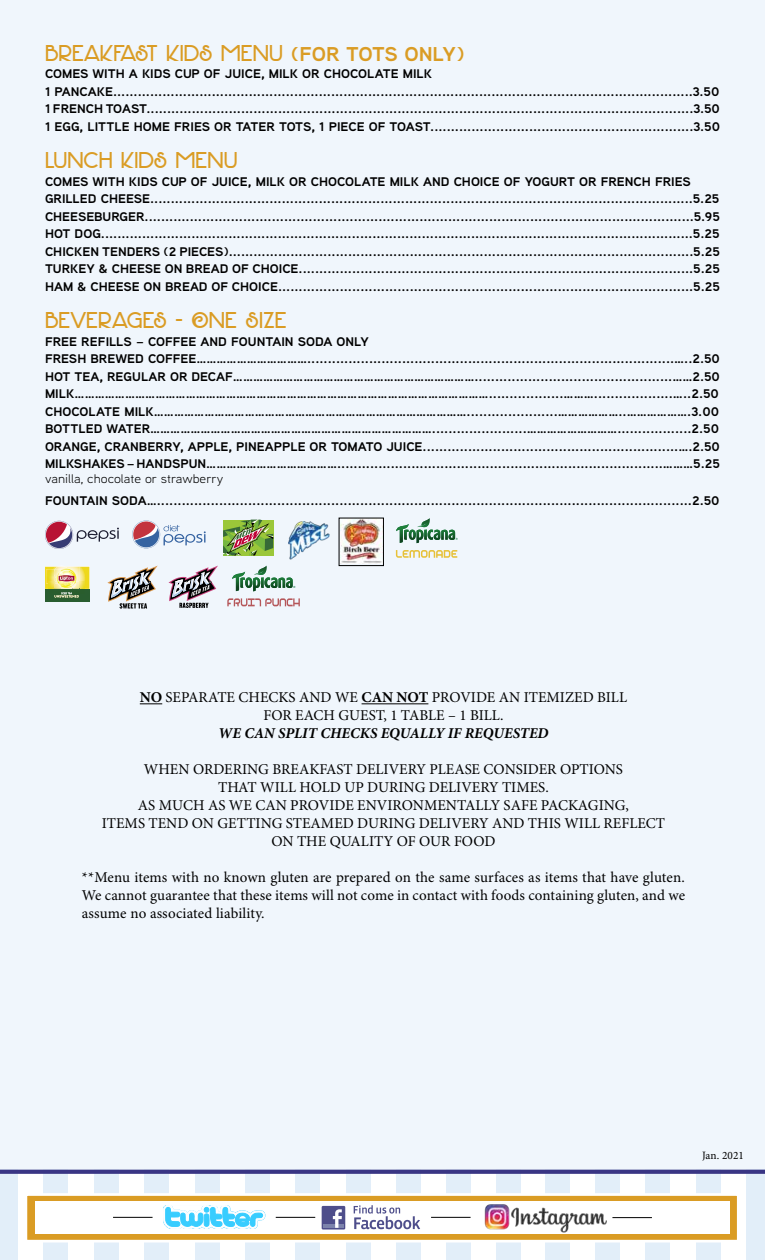
<style>
.page{position:relative;width:765px;height:1260px;background:#fff}
.page>*{position:absolute;margin:0;border:0;box-sizing:border-box;transform-origin:0 0}
.t1{font:20px "DK Hofstad";letter-spacing:-.025em;color:#da9c24}
.t2{font:20px "DK Hofstad";color:#da9c24}
.t3{font:15px/18px "Minion Pro";color:#000;text-align:center}
.t4{font:italic 700 15px "Minion Pro";color:#000}
.t5{font:700 12.5px/17.5px "Aaux Next Wide";color:#000}
.t6{font:12.5px "Aaux Next Wide";color:#000}
.t7{font:11.25px "Minion Pro";letter-spacing:.01em;color:#000}
.s1{font-family:"Aaux Next Wide";font-weight:700}
.s2{font-weight:700}
</style>
<div class="page">
<div style="left:497px;top:1169px;width:24px;height:91px;background:#e2eef9"></div>
<div style="left:746px;top:1169px;width:19px;height:91px;background:#e2eef9"></div>
<div style="left:296px;top:1169px;width:24px;height:91px;background:#e2eef9"></div>
<div style="left:545px;top:1169px;width:25px;height:91px;background:#e2eef9"></div>
<div style="left:94px;top:1169px;width:24px;height:91px;background:#e2eef9"></div>
<div style="left:396px;top:1169px;width:24px;height:91px;background:#e2eef9"></div>
<div style="left:646px;top:1169px;width:24px;height:91px;background:#e2eef9"></div>
<div style="left:195px;top:1169px;width:24px;height:91px;background:#e2eef9"></div>
<div style="left:0;top:1169px;width:18px;height:91px;background:#e2eef9"></div>
<div style="left:446px;top:1169px;width:25px;height:91px;background:#e2eef9"></div>
<div style="left:696px;top:1169px;width:24px;height:91px;background:#e2eef9"></div>
<div style="left:245px;top:1169px;width:25px;height:91px;background:#e2eef9"></div>
<div style="left:44px;top:1169px;width:24px;height:91px;background:#e2eef9"></div>
<div style="left:346px;top:1169px;width:24px;height:91px;background:#e2eef9"></div>
<div style="left:596px;top:1169px;width:24px;height:91px;background:#e2eef9"></div>
<div style="left:145px;top:1169px;width:24px;height:91px;background:#e2eef9"></div>
<div style="left:0;top:1169px;width:765px;height:5px;background:#393584"></div>
<div style="left:26px;top:1195px;width:712px;height:46px;background:#da9c24"></div>
<div style="left:25px;top:1193px;width:715px;height:50px;border:3px solid #fff"></div>
<div style="left:35px;top:1201px;width:694px;height:32px;background:#fff"></div>
<svg style="left:354px;top:1205px;width:66px;height:24px"></svg>
<div style="left:322px;top:1206px;width:23px;height:24px;background:#4e4e8b"></div>
<hr style="left:323px;top:1224px;width:21px;height:4px;background:#7c83ac">
<svg style="left:333px;top:1209px;width:9px;height:19px"></svg>
<img style="left:481px;top:1204px;width:131px;height:30px">
<svg style="left:163px;top:1205px;width:102px;height:24px"></svg>
<hr style="left:113px;top:1217px;width:40px;height:1px;background:#000">
<hr style="left:276px;top:1217px;width:39px;height:1px;background:#000">
<hr style="left:431px;top:1217px;width:40px;height:1px;background:#000">
<hr style="left:612px;top:1217px;width:40px;height:1px;background:#000">
<div style="left:0;top:0;width:765px;height:1170px;background:#f0f6fc"></div>
<svg style="left:140px;top:703px;width:22px;height:1px"></svg>
<hr style="left:362px;top:703px;width:66px;height:1px;background:#000">
<svg style="left:45px;top:521px;width:74px;height:28px"></svg>
<svg style="left:132px;top:520px;width:74px;height:29px"></svg>
<img style="left:288px;top:521px;width:41px;height:39px">
<img style="left:341px;top:520px;width:41px;height:43px">
<div style="left:339px;top:518px;width:45px;height:48px;border:1px solid #000"></div>
<svg style="left:223px;top:520px;width:50px;height:36px;background:#839c48"></svg>
<svg style="left:396px;top:550px;width:61px;height:8px"></svg>
<svg style="left:396px;top:518px;width:62px;height:25px"></svg>
<svg style="left:45px;top:566px;width:44px;height:35px;background:#b2b465"></svg>
<svg style="left:107px;top:566px;width:51px;height:43px"></svg>
<svg style="left:168px;top:566px;width:50px;height:42px"></svg>
<svg style="left:232px;top:566px;width:63px;height:25px"></svg>
<svg style="left:227px;top:598px;width:73px;height:8px"></svg>
<h1 class="t1" style="left:45px;top:38px;width:421px">BREAKFAST KIDS MENU <span class="s1">(FOR TOTS ONLY)</span></h1>
<p class="t5" style="left:45px;top:65px;width:677px">COMES WITH A KIDS CUP OF JUICE, MILK OR CHOCOLATE MILK<br>1 PANCAKE.............................................................................................................................................3.50<br>1 FRENCH TOAST.....................................................................................................................................3.50<br>1 EGG, LITTLE HOME FRIES OR TATER TOTS, 1 PIECE OF TOAST................................................................3.50</p>
<h1 class="t2" style="left:45px;top:146px;width:194px">LUNCH KIDS MENU</h1>
<p class="t5" style="left:45px;top:173px;width:677px">COMES WITH KIDS CUP OF JUICE, MILK OR CHOCOLATE MILK AND CHOICE OF YOGURT OR FRENCH FRIES GRILLED CHEESE....................................................................................................................................5.25<br>CHEESEBURGER......................................................................................................................................5.95<br>HOT DOG................................................................................................................................................5.25<br>CHICKEN TENDERS (2 PIECES).................................................................................................................5.25<br>TURKEY &amp; CHEESE ON BREAD OF CHOICE................................................................................................5.25<br>HAM &amp; CHEESE ON BREAD OF CHOICE.....................................................................................................5.25</p>
<h1 class="t1" style="left:45px;top:306px;width:243px">BEVERAGES - ONE SIZE</h1>
<p class="t5" style="left:45px;top:333px;width:677px">FREE REFILLS – COFFEE AND FOUNTAIN SODA ONLY<br>FRESH BREWED COFFEE…………………………….........................................................................................…..2.50<br>HOT TEA, REGULAR OR DECAF………………………………………………………………................................................……2.50<br>MILK……………………………………………………………………………………………………………..................………...................…..2.50<br>CHOCOLATE MILK…………………………………………………………………………………......................………………..……………….3.00<br>BOTTLED WATER………………………………………………………………………….......................………………………..................2.50<br>ORANGE, CRANBERRY, APPLE, PINEAPPLE OR TOMATO JUICE..............................................................….2.50<br>MILKSHAKES – HANDSPUN…………………………………...............................................................................………5.25</p>
<p class="t6" style="left:45px;top:471px;width:180px">vanilla, chocolate or strawberry</p>
<p class="t5" style="left:45px;top:491px;width:676px">FOUNTAIN SODA….................................................................................................................................2.50</p>
<p class="t3" style="left:140px;top:689px;width:489px"><span class="s2">NO</span> SEPARATE CHECKS AND WE <span class="s2">CAN NOT</span> PROVIDE AN ITEMIZED BILL<br>FOR EACH GUEST, 1 TABLE – 1 BILL.</p>
<p class="t4" style="left:218px;top:725px;width:332px">WE CAN SPLIT CHECKS EQUALLY IF REQUESTED</p>
<p class="t3" style="left:102px;top:761px;width:565px">WHEN ORDERING BREAKFAST DELIVERY PLEASE CONSIDER OPTIONS<br>THAT WILL HOLD UP DURING DELIVERY TIMES.<br>AS MUCH AS WE CAN PROVIDE ENVIRONMENTALLY SAFE PACKAGING,<br>ITEMS TEND ON GETTING STEAMED DURING DELIVERY AND THIS WILL REFLECT ON THE QUALITY OF OUR FOOD</p>
<p class="t3" style="left:82px;top:869px;width:605px;text-align:justify">**Menu items with no known gluten are prepared on the same surfaces as items that have gluten.<br>We cannot guarantee that these items will not come in contact with foods containing gluten, and we assume no associated liability.</p>
<p class="t7" style="left:702px;top:1149px;width:43px">Jan. 2021</p>
</div>
